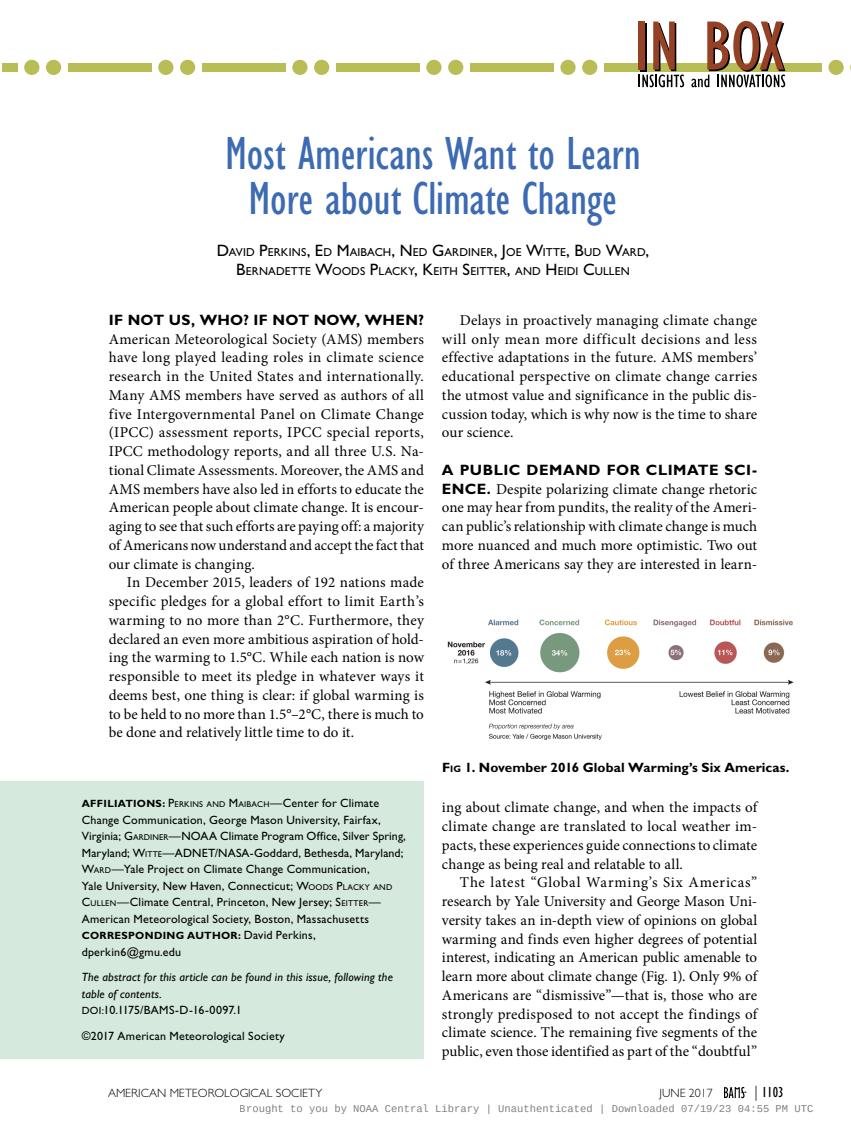
<style>
.page{position:relative;width:851px;height:1134px;background:#fff}
.page>*{position:absolute;margin:0;border:0;box-sizing:border-box;transform-origin:0 0}
.AA_INBOX_Article_Sub{font:condensed 48px/45px "Gill Sans Std";letter-spacing:-.005em;color:#3c6ab3;text-align:center}
.AA_Body_Text{font:15px/18.8px "Minion Pro";color:#000;text-align:justify}
.AA_First_Paragraph_w{font:15px/18.8px "Minion Pro";color:#000;text-align:justify}
.t1{font:condensed 15px "Gill Sans MT Std";color:#000}
.AA_Caption__fig_tabl{font:700 13.5px "Gill Sans Std";letter-spacing:.005em;color:#000}
.AA_Affiliation_Corre{font:12px/16.5px "Gill Sans Std";letter-spacing:.015em;color:#000}
.Affiliation_Correspo{font:italic 12px/16.5px "Gill Sans Std";letter-spacing:.015em;color:#000}
.t2{font:300 12px "Gill Sans Std";color:#000}
.AA_INBOX_Authors{font:11.55px/19.5px "Gill Sans Std";letter-spacing:.015em;color:#000;text-align:center}
.t3{font:10.5px "Liberation Mono";color:rgb(0 0 0/.5)}
.AA_Affiliation_Corre-2{font:700 10.5px "Gill Sans Std";letter-spacing:.03em;color:#000}
.s1{font-size:16.5px}
.s2{font-family:"Gill Sans Std";font-weight:700}
.s3{font-weight:700;font-size:10.5px}
.s4{font-style:inherit}
.s5{font-size:8.4px}
.s6{font-weight:400;font-size:12px}
.s7{font-size:10.5px}
.s8{font-size:9.45px}
.s9{font-family:"Gill Sans Std";font-weight:300;font-stretch:normal}
</style>
<div class="page">
<div style="left:2px;top:63px;width:848px;height:9px;background:#b8be55"></div>
<div style="left:822px;top:61px;width:28px;height:12px;background:#fff"></div>
<div style="left:828px;top:60px;width:15px;height:15px;background:#b8be55;border-radius:50%"></div>
<div style="left:18px;top:61px;width:50px;height:12px;background:#fff"></div>
<div style="left:24px;top:60px;width:15px;height:15px;background:#b8be55;border-radius:50%"></div>
<div style="left:46px;top:60px;width:15px;height:15px;background:#b8be55;border-radius:50%"></div>
<div style="left:152px;top:61px;width:50px;height:12px;background:#fff"></div>
<div style="left:158px;top:60px;width:15px;height:15px;background:#b8be55;border-radius:50%"></div>
<div style="left:180px;top:60px;width:15px;height:15px;background:#b8be55;border-radius:50%"></div>
<div style="left:286px;top:61px;width:49px;height:12px;background:#fff"></div>
<div style="left:292px;top:60px;width:15px;height:15px;background:#b8be55;border-radius:50%"></div>
<div style="left:314px;top:60px;width:15px;height:15px;background:#b8be55;border-radius:50%"></div>
<div style="left:420px;top:61px;width:49px;height:12px;background:#fff"></div>
<div style="left:426px;top:60px;width:15px;height:15px;background:#b8be55;border-radius:50%"></div>
<div style="left:448px;top:60px;width:15px;height:15px;background:#b8be55;border-radius:50%"></div>
<div style="left:554px;top:61px;width:49px;height:12px;background:#fff"></div>
<div style="left:560px;top:60px;width:15px;height:15px;background:#b8be55;border-radius:50%"></div>
<div style="left:582px;top:60px;width:15px;height:15px;background:#b8be55;border-radius:50%"></div>
<svg style="left:638px;top:22px;width:46px;height:65px"></svg>
<svg style="left:691px;top:21px;width:94px;height:66px"></svg>
<div style="left:723px;top:1086px;width:24px;height:13px;background:#fff;border:2px solid #fff"></div>
<svg style="left:724px;top:1087px;width:22px;height:11px"></svg>
<div style="left:0;top:781px;width:424px;height:278px;background:#d5eadd"></div>
<img style="left:447px;top:619px;width:347px;height:121px">
<p class="AA_INBOX_Article_Sub" style="left:225px;top:132px;width:417px">Most Americans Want to Learn<br>More about Climate Change</p>
<p class="AA_INBOX_Authors" style="left:217px;top:242px;width:434px"><span class="s1">D</span>AVID <span class="s1">P</span>ERKINS<span class="s1">, E</span> D <span class="s1">M</span>AIBACH<span class="s1">, N</span> ED <span class="s1">G</span>ARDINER<span class="s1">, J</span>OE <span class="s1">W</span>ITTE<span class="s1">, B</span>UD <span class="s1">W</span>ARD<span class="s1">,<br>B</span>ERNAD ETTE <span class="s1">W</span>OODS <span class="s1">P</span>LACKY<span class="s1">, K</span>EITH <span class="s1">S</span>EITTER<span class="s1">,</span> AND <span class="s1">H</span> EID I <span class="s1">C</span>ULLEN</p>
<p class="AA_First_Paragraph_w" style="left:109px;top:311px;width:317px"><span class="s2">IF NOT US, WHO? IF NOT NOW, WHEN?<br></span>American Meteorological Society (AMS) members have long played leading roles in climate science research in the United States and internationally.<br>Many AMS members have served as authors of all five Intergovernmental Panel on Climate Change (IPCC) assessment reports, IPCC special reports, IPCC methodology reports, and all three U.S. Na&shy;tional Climate Assessments. Moreover, the AMS and AMS members have also led in efforts to educate the American people about climate change. It is encour&shy;aging to see that such efforts are paying off: a majority of Americans now understand and accept the fact that our climate is changing.</p>
<p class="AA_Body_Text" style="left:109px;top:573px;width:317px;text-indent:18px">In December 2015, leaders of 192 nations made specific pledges for a global effort to limit Earth’s warming to no more than 2°C. Furthermore, they declared an even more ambitious aspiration of hold&shy;ing the warming to 1.5°C. While each nation is now responsible to meet its pledge in whatever ways it deems best, one thing is clear: if global warming is to be held to no more than 1.5°–2°C, there is much to be done and relatively little time to do it.</p>
<p class="AA_Affiliation_Corre" style="left:82px;top:795px;width:325px"><span class="s3">AFFILIATIONS:</span> <span class="s4">P</span><span class="s5">ERKINS AND</span> <span class="s4">M</span><span class="s5">AIBACH</span>—Center for Climate Change Communication, George Mason University, Fairfax, Virginia; <span class="s4">G</span><span class="s5">ARD INER</span>—NOAA Climate Program Office, Silver Spring, Maryland; <span class="s4">W</span><span class="s5">ITTE</span>—ADNET/NASA-Goddard, Bethesda, Maryland; <span class="s4">W</span><span class="s5">ARD</span>—Yale Project on Climate Change Communication,<br>Yale University, New Haven, Connecticut; <span class="s4">W</span><span class="s5">OODS</span> <span class="s4">P</span><span class="s5">LACKY AND </span><span class="s4">C</span><span class="s5">ULLEN</span>—Climate Central, Princeton, New Jersey; <span class="s4">S</span><span class="s5">EITTER</span>— American Meteorological Society, Boston, Massachusetts</p>
<p class="AA_Affiliation_Corre-2" style="left:82px;top:930px;width:235px">CORRESPONDING AUTHOR: <span class="s6">David Perkins,</span></p>
<p class="AA_Affiliation_Corre" style="left:82px;top:944px;width:101px">dperkin6@gmu.edu</p>
<p class="Affiliation_Correspo" style="left:82px;top:969px;width:312px">The abstract for this article can be found in this issue, following the table of contents.</p>
<p class="AA_Affiliation_Corre" style="left:82px;top:1002px;width:162px"><span class="s7">DOI:</span>10.1175/BAMS-D-16-0097.1</p>
<p class="AA_Affiliation_Corre" style="left:82px;top:1028px;width:204px">©2017 American Meteorological Society</p>
<p class="AA_Body_Text" style="left:442px;top:311px;width:317px;text-indent:18px">Delays in proactively managing climate change will only mean more difficult decisions and less effective adaptations in the future. AMS members’ educational perspective on climate change carries the utmost value and significance in the public dis&shy;cussion today, which is why now is the time to share our science.</p>
<p class="AA_First_Paragraph_w" style="left:442px;top:461px;width:317px"><span class="s2">A PUBLIC DEMAND FOR CLIMATE SCI-ENCE.</span> Despite polarizing climate change rhetoric one may hear from pundits, the reality of the Ameri&shy;can public’s relationship with climate change is much more nuanced and much more optimistic. Two out of three Americans say they are interested in learn-</p>
<p class="AA_Caption__fig_tabl" style="left:442px;top:759px;width:349px"><span class="s4">F</span><span class="s8">ig</span> 1. November 2016 Global Warming’s Six Americas.</p>
<p class="AA_First_Paragraph_w" style="left:442px;top:798px;width:317px">ing about climate change, and when the impacts of climate change are translated to local weather im&shy;pacts, these experiences guide connections to climate change as being real and relatable to all.</p>
<p class="AA_Body_Text" style="left:442px;top:873px;width:317px;text-indent:18px">The latest “Global Warming’s Six Americas” research by Yale University and George Mason Uni&shy;versity takes an in-depth view of opinions on global warming and finds even higher degrees of potential interest, indicating an American public amenable to learn more about climate change (Fig. 1). Only 9% of Americans are “dismissive”—that is, those who are strongly predisposed to not accept the findings of climate science. The remaining five segments of the public, even those identified as part of the “doubtful”</p>
<p class="t2" style="left:108px;top:1086px;width:216px">AMERICAN METEOROLOGICAL SOCIETY</p>
<p class="t2" style="left:659px;top:1086px;width:55px">JUNE 2017</p>
<p class="t1" style="left:754px;top:1083px;width:31px"><span class="s9">|</span> 1103</p>
<p class="t3" style="left:240px;top:1103px;width:575px">Brought to you by NOAA Central Library | Unauthenticated | Downloaded 07/19/23 04:55 PM UTC</p>
</div>
